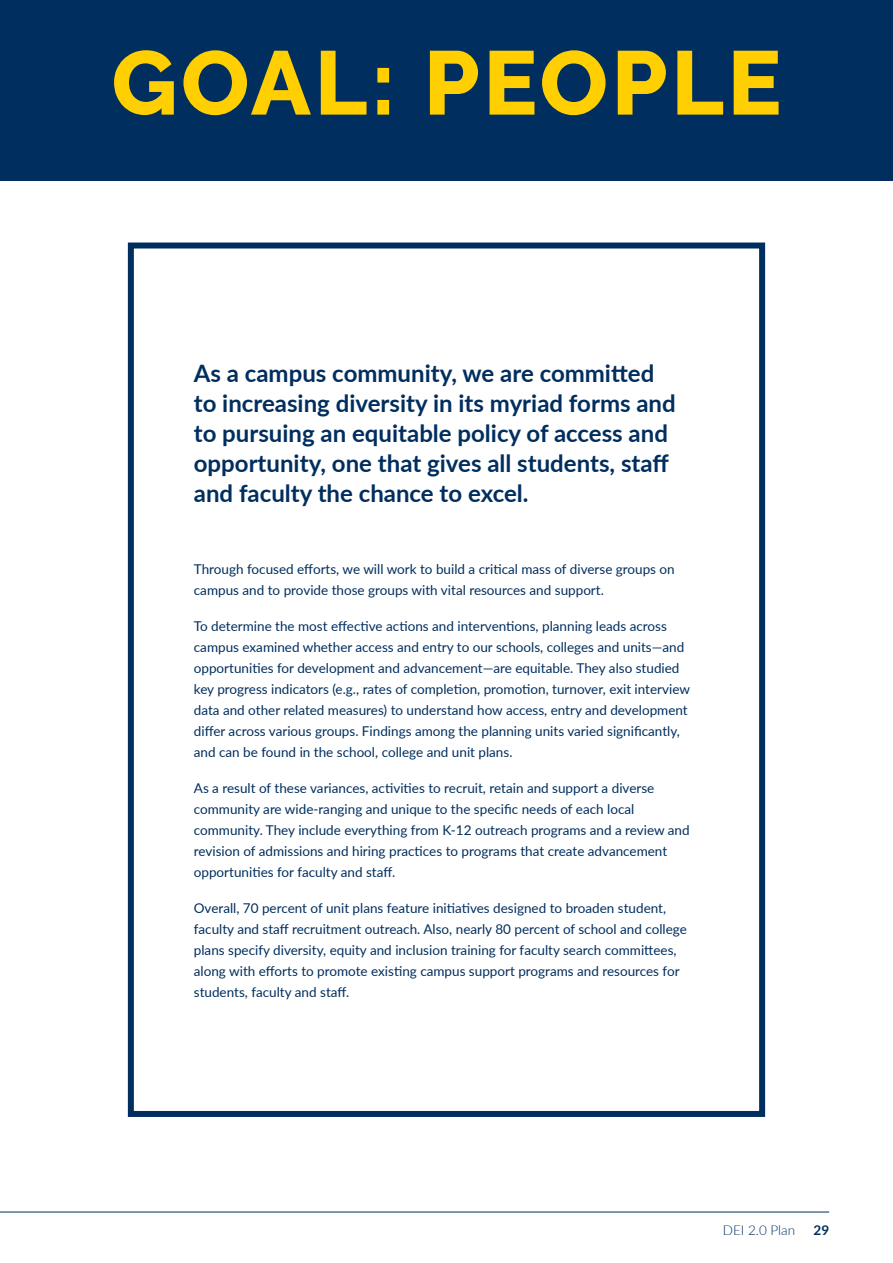
<style>
.page{position:relative;width:893px;height:1263px;background:#fff}
.page>*{position:absolute;margin:0;border:0;box-sizing:border-box;transform-origin:0 0}
.t1{font:800 90px "Raleway";letter-spacing:.04em;color:#ffcf01}
.t2{font:700 24px/30px "Lato";color:#002e5e}
.t3{font:13.5px/21px "Lato";color:#002e5e}
.t4{font:300 13.5px "Lato";color:#002e5e}
.t5{font:700 13.5px "Lato";color:#002e5e}
</style>
<div class="page">
<hr style="left:0;top:1212px;width:829px;height:1px;background:#002e5e">
<div style="left:0;top:0;width:893px;height:181px;background:#002e5e"></div>
<div style="left:128px;top:242px;width:637px;height:875px;border:6px solid #002e5e"></div>
<h1 class="t1" style="left:112px;top:32px;width:671px">GOAL: PEOPLE</h1>
<h2 class="t2" style="left:194px;top:357px;width:483px">As a campus community, we are committed to increasing diversity in its myriad forms and to pursuing an equitable policy of access and opportunity, one that gives all students, staff and faculty the chance to excel.</h2>
<p class="t3" style="left:194px;top:558px;width:482px">Through focused efforts, we will work to build a critical mass of diverse groups on campus and to provide those groups with vital resources and support.</p>
<p class="t3" style="left:194px;top:615px;width:498px">To determine the most effective actions and interventions, planning leads across campus examined whether access and entry to our schools, colleges and units—and opportunities for development and advancement—are equitable. They also studied key progress indicators (e.g., rates of completion, promotion, turnover, exit interview data and other related measures) to understand how access, entry and development differ across various groups. Findings among the planning units varied significantly, and can be found in the school, college and unit plans.</p>
<p class="t3" style="left:194px;top:777px;width:497px">As a result of these variances, activities to recruit, retain and support a diverse community are wide-ranging and unique to the specific needs of each local community. They include everything from K-12 outreach programs and a review and revision of admissions and hiring practices to programs that create advancement opportunities for faculty and staff.</p>
<p class="t3" style="left:194px;top:897px;width:495px">Overall, 70 percent of unit plans feature initiatives designed to broaden student, faculty and staff recruitment outreach. Also, nearly 80 percent of school and college plans specify diversity, equity and inclusion training for faculty search committees, along with efforts to promote existing campus support programs and resources for students, faculty and staff.</p>
<p class="t4" style="left:723px;top:1220px;width:74px">DEI 2.0 Plan</p>
<p class="t5" style="left:813px;top:1220px;width:17px">29</p>
</div>
